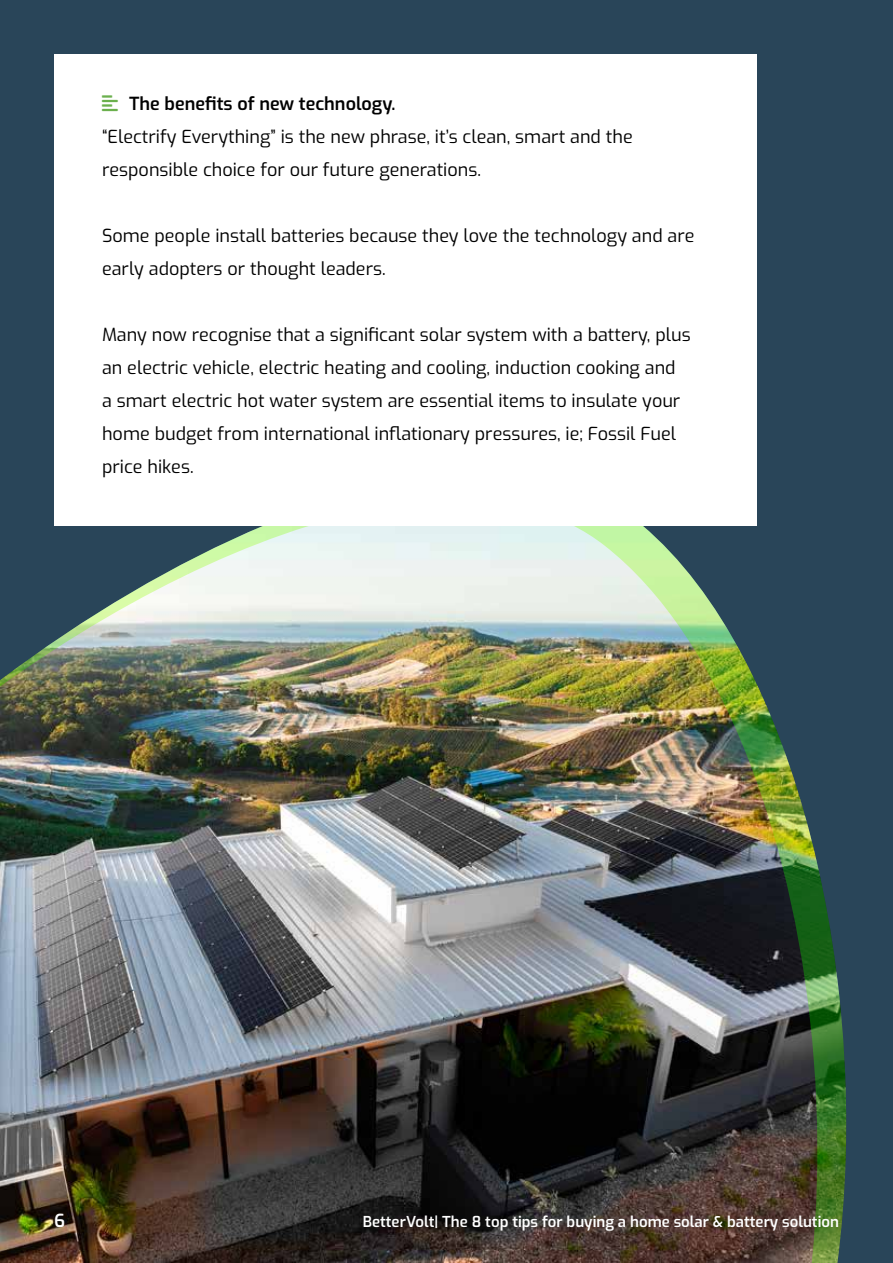
<style>
.page{position:relative;width:893px;height:1263px;background:#294559}
.page>*{position:absolute;margin:0;border:0;box-sizing:border-box;transform-origin:0 0}
.t1{font:18px/33px "Exo";color:#000}
.t2{font:600 18px "Exo";color:#fff}
.t3{font:600 15px "Exo";color:#fff}
.s1{color:#6bb04d}
.s2{font-weight:600}
</style>
<div class="page">
<img style="left:0;top:525px;width:847px;height:738px">
<div style="left:54px;top:54px;width:703px;height:471px;background:#fff"></div>
<p class="t1" style="left:102px;top:86px;width:532px"><span class="s1">■</span> <span class="s2">The benefits of new technology.<br></span>“Electrify Everything” is the new phrase, it’s clean, smart and the responsible choice for our future generations.</p>
<p class="t1" style="left:102px;top:218px;width:594px">Some people install batteries because they love the technology and are early adopters or thought leaders.</p>
<p class="t1" style="left:102px;top:317px;width:590px">Many now recognise that a significant solar system with a battery, plus an electric vehicle, electric heating and cooling, induction cooking and<br>a smart electric hot water system are essential items to insulate your home budget from international inflationary pressures, ie; Fossil Fuel price hikes.</p>
<p class="t2" style="left:54px;top:1207px;width:13px">6</p>
<p class="t3" style="left:363px;top:1211px;width:478px">BetterVolt| The 8 top tips for buying a home solar &amp; battery solution</p>
</div>
